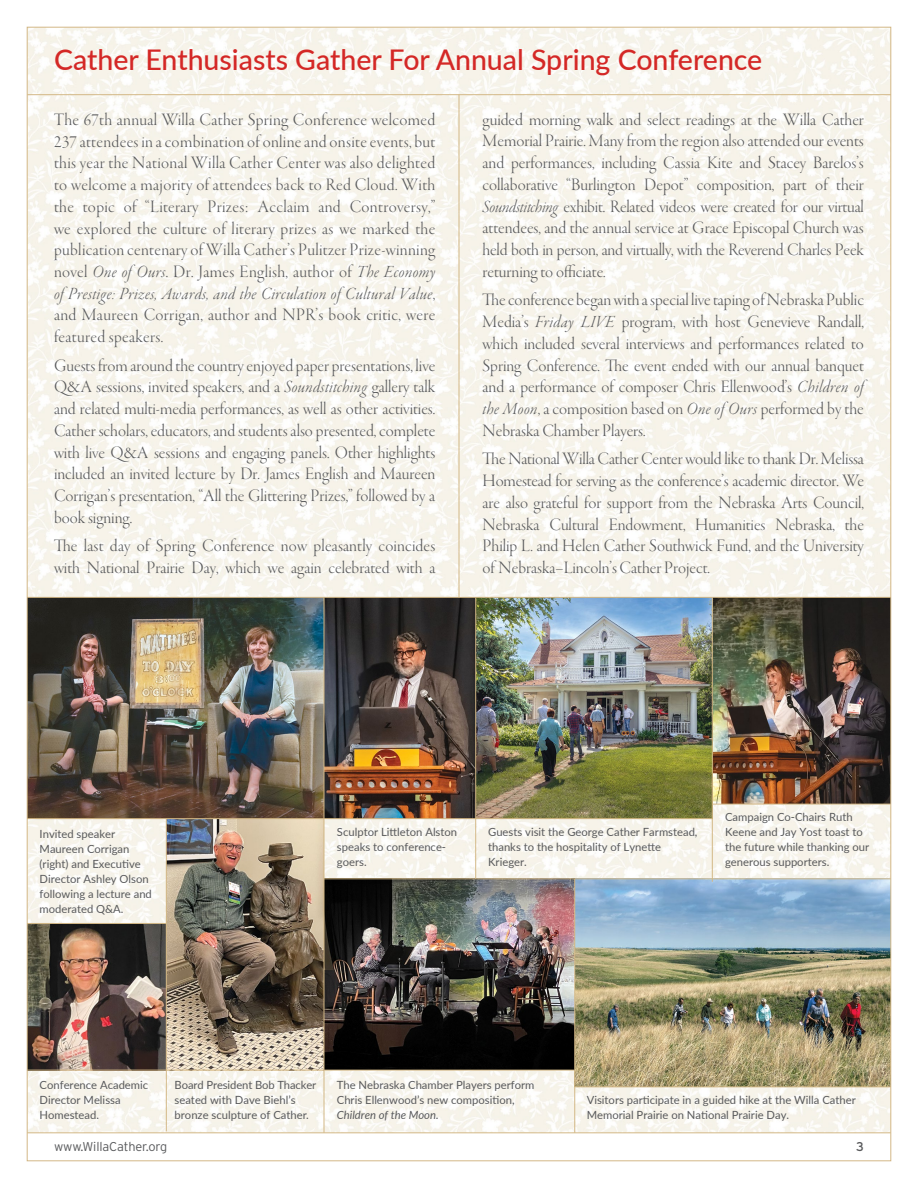
<style>
.page{position:relative;width:918px;height:1188px;background:#fff}
.page>*{position:absolute;margin:0;border:0;box-sizing:border-box;transform-origin:0 0}
.t1{font:500 28.5px "Lato";color:#d42826}
.t2{font:18px/21.8px "Garamond Premr Pro Lt Disp";color:#58595b;text-align:justify}
.t3{font:18px/21.8px "Garamond Premr Pro Lt Disp";letter-spacing:.02em;color:#58595b}
.t4{font:18px "Garamond Premr Pro Lt It Disp";letter-spacing:.02em;color:#58595b}
.t5{font:300 12.75px "Interstate";letter-spacing:-.01em;color:#58595b}
.t6{font:12.75px "Interstate";color:#58595b}
.t7{font:11.25px/15px "Lato";color:#58595b}
.t8{font:italic 11.25px "Lato";color:#58595b}
.s1{font-family:"Garamond Premr Pro Lt It Disp"}
.s2{font-family:"Garamond Premr Pro Lt Disp"}
</style>
<div class="page">
<img style="left:29px;top:29px;width:860px;height:1104px">
<img style="left:575px;top:880px;width:314px;height:207px">
<img style="left:325px;top:880px;width:249px;height:190px">
<img style="left:29px;top:924px;width:137px;height:146px">
<img style="left:167px;top:819px;width:157px;height:251px">
<img style="left:713px;top:598px;width:176px;height:206px">
<img style="left:29px;top:598px;width:683px;height:220px">
<hr style="left:27px;top:1133px;width:864px;height:1px;background:#d3b886">
<hr style="left:27px;top:94px;width:864px;height:1px;background:#d3b886">
<hr style="left:459px;top:94px;width:1px;height:503px;background:#d3b886">
<hr style="left:166px;top:819px;width:1px;height:312px;background:#d3b886">
<hr style="left:27px;top:818px;width:685px;height:1px;background:#d3b886">
<hr style="left:27px;top:923px;width:139px;height:1px;background:#d3b886">
<hr style="left:324px;top:879px;width:567px;height:1px;background:#d3b886">
<hr style="left:27px;top:1070px;width:548px;height:1px;background:#d3b886">
<hr style="left:324px;top:597px;width:1px;height:536px;background:#d3b886">
<hr style="left:27px;top:597px;width:864px;height:1px;background:#d3b886">
<hr style="left:475px;top:597px;width:1px;height:282px;background:#d3b886">
<hr style="left:712px;top:597px;width:1px;height:285px;background:#d3b886">
<hr style="left:574px;top:879px;width:1px;height:254px;background:#d3b886">
<hr style="left:575px;top:1087px;width:316px;height:1px;background:#d3b886">
<hr style="left:712px;top:804px;width:179px;height:1px;background:#d3b886">
<h1 class="t1" style="left:54px;top:39px;width:710px">Cather Enthusiasts Gather For Annual Spring Conference</h1>
<p class="t2" style="left:54px;top:109px;width:383px">The 67th annual Willa Cather Spring Conference welcomed 237 attendees in a combination of online and onsite events, but this year the National Willa Cather Center was also delighted to welcome a majority of attendees back to Red Cloud. With the topic of “Literary Prizes: Acclaim and Controversy,” we explored the culture of literary prizes as we marked the publication centenary of Willa Cather’s Pulitzer Prize-winning novel <span class="s1">One of Ours</span>. Dr. James English, author of <span class="s1">The Economy</span></p>
<p class="t4" style="left:54px;top:284px;width:383px">of Prestige: Prizes, Awards, and the Circulation of Cultural Value<span class="s2">,</span></p>
<p class="t3" style="left:54px;top:305px;width:383px">and Maureen Corrigan, author and NPR’s book critic, were featured speakers.</p>
<p class="t2" style="left:54px;top:355px;width:383px">Guests from around the country enjoyed paper presentations, live Q&amp;A sessions, invited speakers, and a <span class="s1">Soundstitching</span> gallery talk and related multi-media performances, as well as other activities.<br>Cather scholars, educators, and students also presented, complete with live Q&amp;A sessions and engaging panels. Other highlights included an invited lecture by Dr. James English and Maureen Corrigan’s presentation, “All the Glittering Prizes,” followed by a book signing.</p>
<p class="t2" style="left:54px;top:536px;width:383px">The last day of Spring Conference now pleasantly coincides with National Prairie Day, which we again celebrated with a</p>
<p class="t2" style="left:483px;top:109px;width:383px">guided morning walk and select readings at the Willa Cather Memorial Prairie. Many from the region also attended our events and performances, including Cassia Kite and Stacey Barelos’s collaborative “Burlington Depot” composition, part of their <span class="s1">Soundstitching</span> exhibit. Related videos were created for our virtual attendees, and the annual service at Grace Episcopal Church was held both in person, and virtually, with the Reverend Charles Peek returning to officiate.</p>
<p class="t2" style="left:483px;top:290px;width:383px">The conference began with a special live taping of Nebraska Public Media’s <span class="s1">Friday LIVE</span> program, with host Genevieve Randall, which included several interviews and performances related to Spring Conference. The event ended with our annual banquet and a performance of composer Chris Ellenwood’s <span class="s1">Children of the Moon</span>, a composition based on <span class="s1">One of Ours</span> performed by the Nebraska Chamber Players.</p>
<p class="t2" style="left:483px;top:449px;width:383px">The National Willa Cather Center would like to thank Dr. Melissa Homestead for serving as the conference’s academic director. We are also grateful for support from the Nebraska Arts Council, Nebraska Cultural Endowment, Humanities Nebraska, the Philip L. and Helen Cather Southwick Fund, and the University of Nebraska–Lincoln’s Cather Project.</p>
<p class="t7" style="left:40px;top:826px;width:114px">Invited speaker<br>Maureen Corrigan (right) and Executive<br>Director Ashley Olson following a lecture and moderated Q&amp;A.</p>
<p class="t7" style="left:337px;top:824px;width:122px">Sculptor Littleton Alston speaks to conference&shy;goers.</p>
<p class="t7" style="left:488px;top:824px;width:211px">Guests visit the George Cather Farmstead, thanks to the hospitality of Lynette<br>Krieger.</p>
<p class="t7" style="left:725px;top:809px;width:146px">Campaign Co-Chairs Ruth<br>Keene and Jay Yost toast to the future while thanking our generous supporters.</p>
<p class="t7" style="left:40px;top:1077px;width:110px">Conference Academic<br>Director Melissa<br>Homestead.</p>
<p class="t7" style="left:175px;top:1077px;width:143px">Board President Bob Thacker seated with Dave Biehl’s bronze sculpture of Cather.</p>
<p class="t7" style="left:337px;top:1077px;width:199px">The Nebraska Chamber Players perform<br>Chris Ellenwood’s new composition,</p>
<p class="t8" style="left:337px;top:1107px;width:103px">Children of the Moon.</p>
<p class="t7" style="left:587px;top:1092px;width:271px">Visitors participate in a guided hike at the Willa Cather<br>Memorial Prairie on National Prairie Day.</p>
<p class="t5" style="left:54px;top:1139px;width:115px">www.WillaCather.org</p>
<p class="t6" style="left:856px;top:1139px;width:9px">3</p>
</div>
